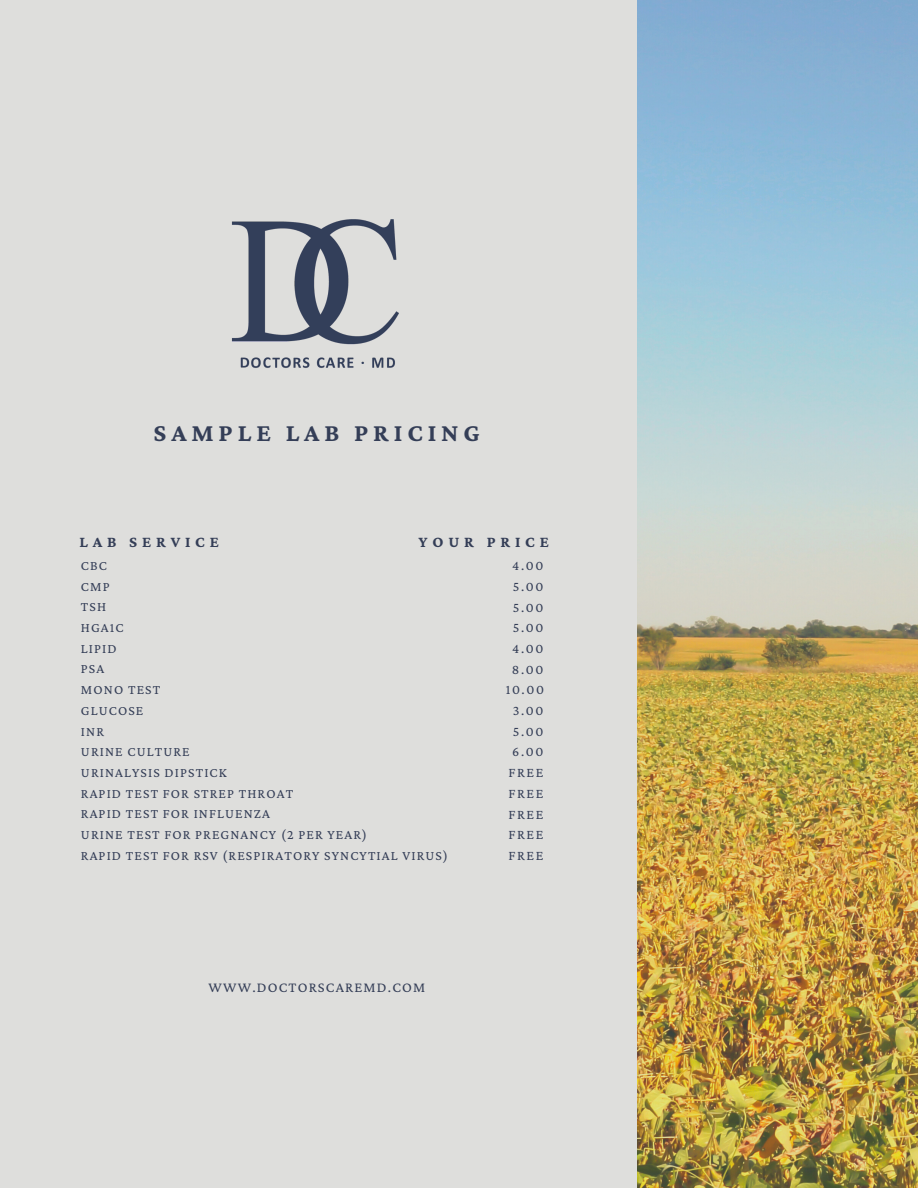
<style>
.page{position:relative;width:918px;height:1188px;background:#dededc}
.page>*{position:absolute;margin:0;border:0;box-sizing:border-box;transform-origin:0 0}
.t1{font:700 25.65px "Crimson Pro";letter-spacing:.19em;color:#343e57}
.t2{font:700 16.05px "Crimson Pro";letter-spacing:.3em;color:#343e57}
.t3{font:14.7px "Crimson Pro";letter-spacing:.08em;color:#343e57}
.t4{font:14.1px "Crimson Pro";letter-spacing:.12em;color:#343e57}
.t5{font:13.8px "Crimson Pro";letter-spacing:.08em;color:#343e57}
</style>
<div class="page">
<img style="left:638px;top:0;width:280px;height:1188px">
<img style="left:231px;top:219px;width:168px;height:149px">
<p class="t1" style="left:154px;top:418px;width:328px">SAMPLE LAB PRICING</p>
<p class="t2" style="left:79px;top:533px;width:141px">LAB SERVICE</p>
<p class="t2" style="left:419px;top:532px;width:132px">YOUR PRICE</p>
<p class="t5" style="left:81px;top:558px;width:28px">CBC</p>
<p class="t5" style="left:81px;top:578px;width:30px">CMP</p>
<p class="t5" style="left:81px;top:599px;width:27px">TSH</p>
<p class="t5" style="left:81px;top:620px;width:44px">HGA1C</p>
<p class="t5" style="left:81px;top:640px;width:37px">LIPID</p>
<p class="t5" style="left:81px;top:661px;width:25px">PSA</p>
<p class="t5" style="left:81px;top:682px;width:81px">MONO TEST</p>
<p class="t5" style="left:81px;top:702px;width:64px">GLUCOSE</p>
<p class="t5" style="left:81px;top:723px;width:25px">INR</p>
<p class="t5" style="left:81px;top:744px;width:110px">URINE CULTURE</p>
<p class="t5" style="left:81px;top:765px;width:147px">URINALYSIS DIPSTICK</p>
<p class="t5" style="left:81px;top:785px;width:214px">RAPID TEST FOR STREP THROAT</p>
<p class="t5" style="left:81px;top:806px;width:191px">RAPID TEST FOR INFLUENZA</p>
<p class="t5" style="left:81px;top:827px;width:287px">URINE TEST FOR PREGNANCY (2 PER YEAR)</p>
<p class="t5" style="left:81px;top:847px;width:369px">RAPID TEST FOR RSV (RESPIRATORY SYNCYTIAL VIRUS)</p>
<p class="t3" style="left:209px;top:979px;width:218px">WWW.DOCTORSCAREMD.COM</p>
<p class="t4" style="left:512px;top:558px;width:33px">4.00</p>
<p class="t4" style="left:513px;top:578px;width:32px">5.00</p>
<p class="t4" style="left:513px;top:599px;width:32px">5.00</p>
<p class="t4" style="left:513px;top:620px;width:32px">5.00</p>
<p class="t4" style="left:512px;top:640px;width:33px">4.00</p>
<p class="t4" style="left:512px;top:661px;width:33px">8.00</p>
<p class="t4" style="left:506px;top:682px;width:40px">10.00</p>
<p class="t4" style="left:513px;top:702px;width:32px">3.00</p>
<p class="t4" style="left:513px;top:723px;width:32px">5.00</p>
<p class="t4" style="left:512px;top:744px;width:33px">6.00</p>
<p class="t4" style="left:508px;top:764px;width:37px">FREE</p>
<p class="t4" style="left:508px;top:785px;width:37px">FREE</p>
<p class="t4" style="left:508px;top:806px;width:37px">FREE</p>
<p class="t4" style="left:508px;top:827px;width:37px">FREE</p>
<p class="t4" style="left:508px;top:847px;width:37px">FREE</p>
</div>
